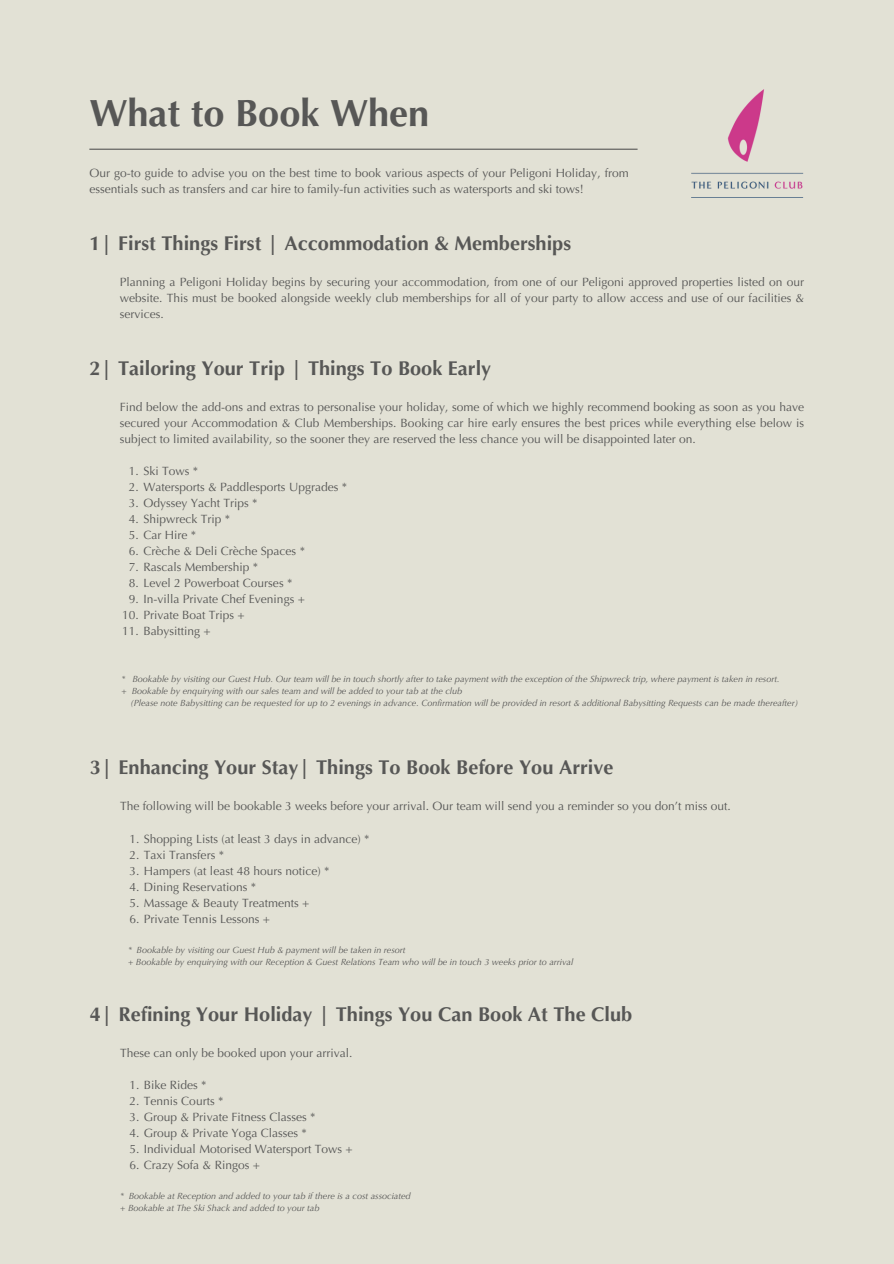
<style>
.page{position:relative;width:894px;height:1264px;background:#fff}
.page>*{position:absolute;margin:0;border:0;box-sizing:border-box;transform-origin:0 0}
.t1{font:700 37.95px "Optima LT Pro";color:#575756}
.t2{font:700 19.95px "Optima LT Pro";color:#575756}
.t3{font:12px/16px "Optima LT Pro";color:#575756;text-align:justify}
.t4{font:italic 9px "Optima LT Pro";color:#575756}
.s1{color:#e2e1d5}
</style>
<div class="page">
<div style="left:0;top:0;width:893px;height:1263px;background:#e2e1d5"></div>
<img style="left:691px;top:89px;width:112px;height:100px">
<hr style="left:89px;top:149px;width:548px;height:1px;background:#575756">
<h3 class="t1" style="left:89px;top:98px;width:341px">What to Book When</h3>
<p class="t3" style="left:89px;top:166px;width:540px">Our go-to guide to advise you on the best time to book various aspects of your Peligoni Holiday, from essentials such as transfers and car hire to family-fun activities such as watersports and ski tows!</p>
<p class="t2" style="left:89px;top:235px;width:483px">1| First Things First | Accommodation &amp; Memberships</p>
<h2 class="t3" style="left:120px;top:275px;width:685px">Planning a Peligoni Holiday begins by securing your accommodation, from one of our Peligoni approved properties listed on our website. This must be booked alongside weekly club memberships for all of your party to allow access and use of our facilities &amp; services.</h2>
<h3 class="t2" style="left:89px;top:360px;width:403px">2| Tailoring Your Trip | Things To Book Early</h3>
<h2 class="t3" style="left:120px;top:400px;width:685px">Find below the add-ons and extras to personalise your holiday, some of which we highly recommend booking as soon as you have secured your Accommodation &amp; Club Memberships. Booking car hire early ensures the best prices while everything else below is subject to limited availability, so the sooner they are reserved the less chance you will be disappointed later on.</h2>
<h3 class="t3" style="left:129px;top:464px;width:71px">1. Ski Tows *</h3>
<p class="t3" style="left:129px;top:480px;width:219px">2. Watersports &amp; Paddlesports Upgrades *</p>
<p class="t3" style="left:129px;top:496px;width:130px">3. Odyssey Yacht Trips *</p>
<p class="t3" style="left:129px;top:512px;width:103px">4. Shipwreck Trip *</p>
<p class="t3" style="left:129px;top:528px;width:69px">5. Car Hire *</p>
<p class="t3" style="left:129px;top:544px;width:177px">6. Crèche &amp; Deli Crèche Spaces *</p>
<p class="t3" style="left:129px;top:560px;width:131px">7. Rascals Membership *</p>
<p class="t3" style="left:129px;top:576px;width:165px">8. Level 2 Powerboat Courses *</p>
<p class="t3" style="left:129px;top:592px;width:177px">9. In-villa Private Chef Evenings +</p>
<p class="t3" style="left:122px;top:608px;width:124px">10. Private Boat Trips +</p>
<p class="t3" style="left:122px;top:624px;width:90px">11. Babysitting +</p>
<p class="t4" style="left:121px;top:675px;width:659px">*<span class="s1">_</span> Bookable by visiting our Guest Hub. Our team will be in touch shortly after to take payment with the exception of the Shipwreck trip, where payment is taken in resort.</p>
<p class="t4" style="left:121px;top:687px;width:342px">+ Bookable by enquirying with our sales team and will be added to your tab at the club</p>
<p class="t4" style="left:121px;top:699px;width:678px"><span class="s1">__</span>(Please note Babysitting can be requested for up to 2 evenings in advance. Confirmation will be provided in resort &amp; additional Babysitting Requests can be made thereafter)</p>
<p class="t2" style="left:90px;top:759px;width:525px">3| Enhancing Your Stay| Things To Book Before You Arrive</p>
<p class="t3" style="left:120px;top:799px;width:612px">The following will be bookable 3 weeks before your arrival. Our team will send you a reminder so you don’t miss out.</p>
<p class="t3" style="left:129px;top:831px;width:241px">1. Shopping Lists (at least 3 days in advance) *</p>
<p class="t3" style="left:129px;top:847px;width:96px">2. Taxi Transfers *</p>
<h2 class="t3" style="left:129px;top:863px;width:201px">3. Hampers (at least 48 hours notice) *</h2>
<h3 class="t3" style="left:129px;top:879px;width:128px">4. Dining Reservations *</h3>
<p class="t3" style="left:129px;top:895px;width:181px">5. Massage &amp; Beauty Treatments +</p>
<p class="t3" style="left:129px;top:911px;width:142px">6. Private Tennis Lessons +</p>
<p class="t4" style="left:128px;top:946px;width:279px">*<span class="s1">_</span>Bookable by visiting our Guest Hub &amp; payment will be taken in resort</p>
<p class="t4" style="left:128px;top:958px;width:446px">+ Bookable by enquirying with our Reception &amp; Guest Relations Team who will be in touch 3 weeks prior to arrival</p>
<p class="t2" style="left:90px;top:1005px;width:544px">4| Refining Your Holiday | Things You Can Book At The Club</p>
<h2 class="t3" style="left:120px;top:1045px;width:234px">These can only be booked upon your arrival.</h2>
<h3 class="t3" style="left:129px;top:1077px;width:79px">1. Bike Rides *</h3>
<p class="t3" style="left:129px;top:1093px;width:95px">2. Tennis Courts *</p>
<p class="t3" style="left:129px;top:1109px;width:187px">3. Group &amp; Private Fitness Classes *</p>
<p class="t3" style="left:129px;top:1125px;width:179px">4. Group &amp; Private Yoga Classes *</p>
<p class="t3" style="left:129px;top:1141px;width:225px">5. Individual Motorised Watersport Tows +</p>
<p class="t3" style="left:129px;top:1157px;width:132px">6. Crazy Sofa &amp; Ringos +</p>
<p class="t4" style="left:120px;top:1192px;width:292px">*<span class="s1">_</span>Bookable at Reception and added to your tab if there is a cost associated</p>
<p class="t4" style="left:120px;top:1204px;width:201px">+ Bookable at The Ski Shack and added to your tab</p>
</div>
